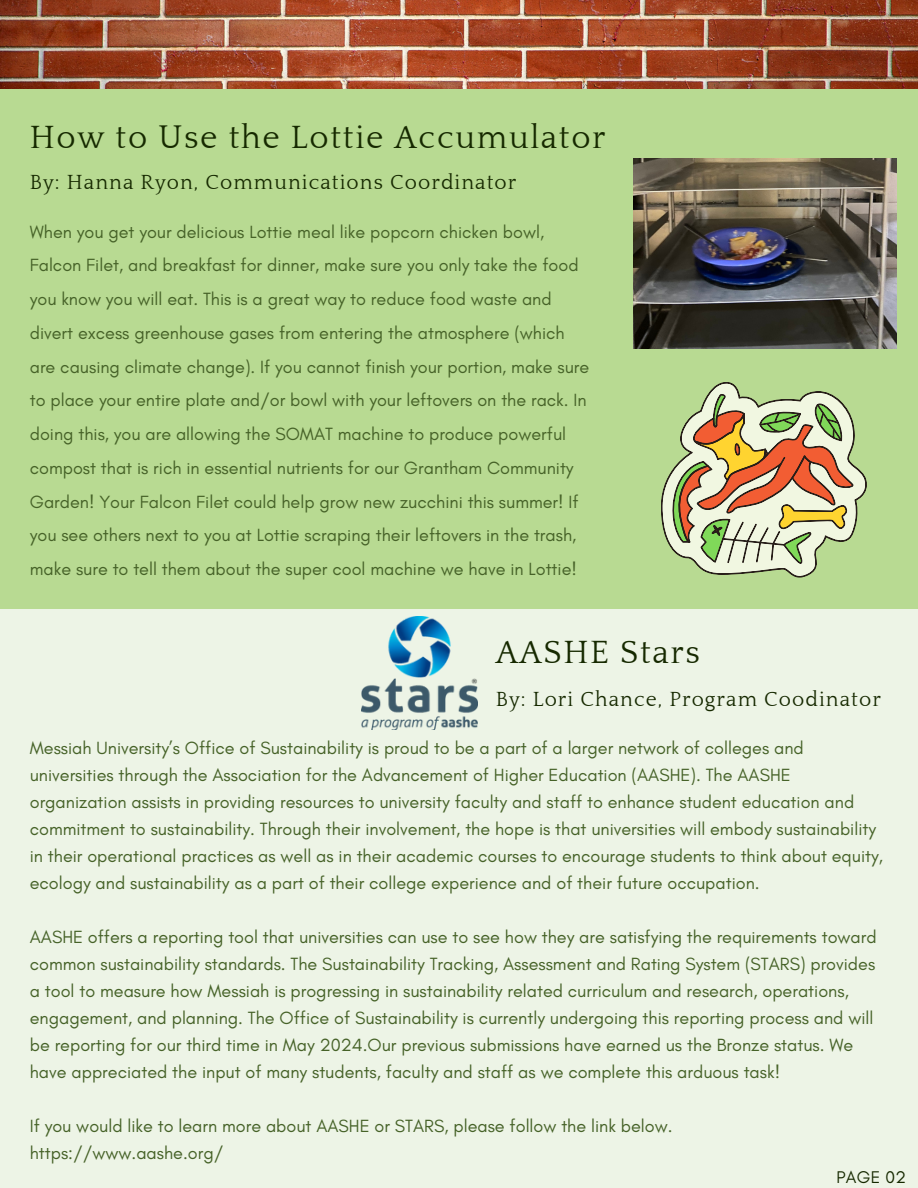
<style>
.page{position:relative;width:918px;height:1188px;background:#edf4e6}
.page>*{position:absolute;margin:0;border:0;box-sizing:border-box;transform-origin:0 0}
.t1{font:33px "Quattrocento";letter-spacing:.05em;color:#162900}
.t2{font:21px "Quattrocento";letter-spacing:.05em;color:#162900}
.t3{font:18px/33.8px "Glacial Indifference";color:#466228}
.t4{font:17.25px "Glacial Indifference";letter-spacing:.015em;color:#162900}
</style>
<div class="page">
<div style="left:0;top:88px;width:918px;height:521px;background:#b8da92"></div>
<img style="left:0;top:0;width:918px;height:88px">
<img style="left:361px;top:616px;width:116px;height:114px">
<img style="left:634px;top:158px;width:263px;height:190px">
<svg style="left:661px;top:382px;width:206px;height:196px"></svg>
<p class="t1" style="left:30px;top:120px;width:577px">How to Use the Lottie Accumulator</p>
<p class="t2" style="left:30px;top:171px;width:488px">By: Hanna Ryon, Communications Coordinator</p>
<p class="t3" style="left:30px;top:214px;width:561px">When you get your delicious Lottie meal like popcorn chicken bowl, Falcon Filet, and breakfast for dinner, make sure you only take the food you know you will eat. This is a great way to reduce food waste and divert excess greenhouse gases from entering the atmosphere (which are causing climate change). If you cannot finish your portion, make sure to place your entire plate and/or bowl with your leftovers on the rack. In doing this, you are allowing the SOMAT machine to produce powerful compost that is rich in essential nutrients for our Grantham Community Garden! Your Falcon Filet could help grow new zucchini this summer! If you see others next to you at Lottie scraping their leftovers in the trash, make sure to tell them about the super cool machine we have in Lottie!</p>
<p class="t1" style="left:496px;top:635px;width:206px">AASHE Stars</p>
<p class="t2" style="left:496px;top:688px;width:387px">By: Lori Chance, Program Coodinator</p>
<h1 class="t3" style="left:30px;top:734px;width:855px;line-height:27px">Messiah University’s Office of Sustainability is proud to be a part of a larger network of colleges and universities through the Association for the Advancement of Higher Education (AASHE). The AASHE organization assists in providing resources to university faculty and staff to enhance student education and commitment to sustainability. Through their involvement, the hope is that universities will embody sustainability in their operational practices as well as in their academic courses to encourage students to think about equity, ecology and sustainability as a part of their college experience and of their future occupation.</h1>
<h2 class="t3" style="left:30px;top:923px;width:848px;line-height:27px">AASHE offers a reporting tool that universities can use to see how they are satisfying the requirements toward common sustainability standards. The Sustainability Tracking, Assessment and Rating System (STARS) provides a tool to measure how Messiah is progressing in sustainability related curriculum and research, operations, engagement, and planning. The Office of Sustainability is currently undergoing this reporting process and will be reporting for our third time in May 2024.Our previous submissions have earned us the Bronze status. We have appreciated the input of many students, faculty and staff as we complete this arduous task!</h2>
<p class="t3" style="left:30px;top:1109px;width:644px">If you would like to learn more about AASHE or STARS, please follow the link below.</p>
<p class="t3" style="left:30px;top:1136px;width:195px">https://www.aashe.org/</p>
<h2 class="t4" style="left:837px;top:1166px;width:71px">PAGE 02</h2>
</div>
